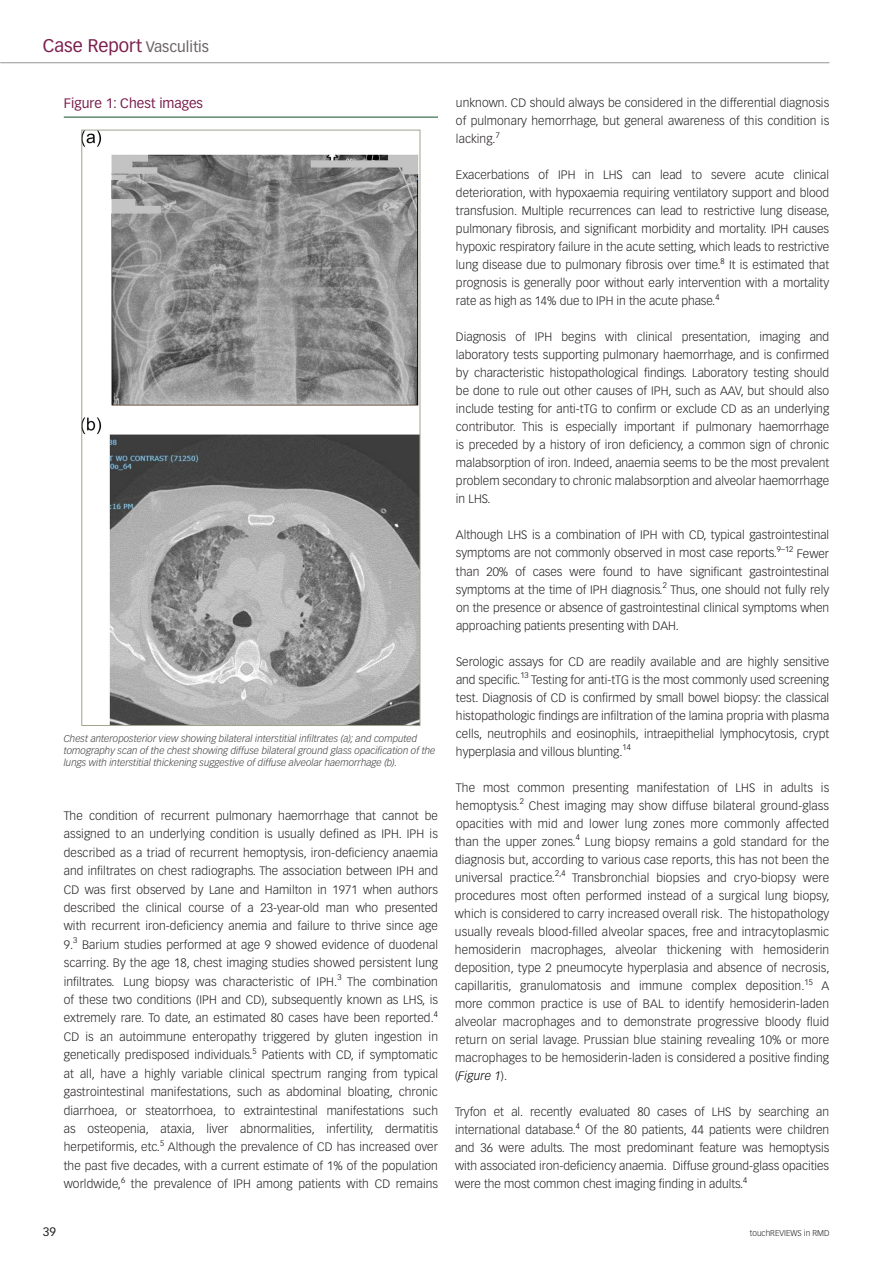
<style>
.page{position:relative;width:893px;height:1263px;background:#fff}
.page>*{position:absolute;margin:0;border:0;box-sizing:border-box;transform-origin:0 0}
.t1{font:18px "Vectora LT Std";color:#7b1f4f}
.t2{font:13.5px "Vectora LT Std";color:#7b1f4f}
.t3{font:300 12px/18px "Vectora LT Std";letter-spacing:.005em;color:#231f20;text-align:justify}
.t4{font:12px "Vectora LT Std";color:#231f20}
.t5{font:italic 300 9.75px/12px "Vectora LT Std";color:#3e3e3f}
.t6{font:300 8.25px "Vectora LT Std";color:#231f20}
.t7{font:300 7.95px "Vectora LT Std";color:#000}
.s1{font-size:15px;color:#686166}
.s2{font-style:italic;color:#000}
</style>
<div class="page">
<hr style="left:0;top:62px;width:829px;height:1px;background:#939598">
<hr style="left:64px;top:117px;width:374px;height:1px;background:#10502a">
<img style="left:84px;top:132px;width:334px;height:592px">
<h1 class="t1" style="left:43px;top:35px;width:168px">Case Report <span class="s1">Vasculitis</span></h1>
<p class="t2" style="left:64px;top:96px;width:141px">Figure 1: Chest images</p>
<p class="t5" style="left:64px;top:733px;width:373px">Chest anteroposterior view showing bilateral interstitial infiltrates (a); and computed tomography scan of the chest showing diffuse bilateral ground glass opacification of the lungs with interstitial thickening suggestive of diffuse alveolar haemorrhage (b).</p>
<p class="t3" style="left:64px;top:807px;width:376px;line-height:18.5px">The condition of recurrent pulmonary haemorrhage that cannot be assigned to an underlying condition is usually defined as IPH. IPH is described as a triad of recurrent hemoptysis, iron-deficiency anaemia and infiltrates on chest radiographs. The association between IPH and CD was first observed by Lane and Hamilton in 1971 when authors described the clinical course of a 23-year-old man who presented with recurrent iron-deficiency anemia and failure to thrive since age 9.</p>
<p class="t7" style="left:73px;top:936px;width:6px">3</p>
<p class="t3" style="left:64px;top:935px;width:376px;line-height:18.5px;text-indent:18px">Barium studies performed at age 9 showed evidence of duodenal scarring. By the age 18, chest imaging studies showed persistent lung infiltrates. Lung biopsy was characteristic of IPH.</p>
<p class="t7" style="left:337px;top:973px;width:6px">3</p>
<p class="t3" style="left:64px;top:972px;width:376px;line-height:18.5px;text-indent:283px">The combination of these two conditions (IPH and CD), subsequently known as LHS, is extremely rare. To date, an estimated 80 cases have been reported.</p>
<p class="t7" style="left:434px;top:1010px;width:6px">4</p>
<p class="t3" style="left:64px;top:1027px;width:376px;line-height:18.5px">CD is an autoimmune enteropathy triggered by gluten ingestion in genetically predisposed individuals.</p>
<p class="t7" style="left:253px;top:1046px;width:6px">5</p>
<p class="t3" style="left:64px;top:1046px;width:376px;line-height:18.5px;text-indent:198px">Patients with CD, if symptomatic at all, have a highly variable clinical spectrum ranging from typical gastrointestinal manifestations, such as abdominal bloating, chronic diarrhoea, or steatorrhoea, to extraintestinal manifestations such as osteopenia, ataxia, liver abnormalities, infertility, dermatitis herpetiformis, etc.<sup>5</sup> Although the prevalence of CD has increased over the past five decades, with a current estimate of 1% of the population worldwide,</p>
<p class="t7" style="left:121px;top:1175px;width:6px">6</p>
<p class="t3" style="left:131px;top:1175px;width:309px">the prevalence of IPH among patients with CD remains</p>
<p class="t4" style="left:43px;top:1225px;width:15px">39</p>
<p class="t3" style="left:456px;top:94px;width:375px">unknown. CD should always be considered in the differential diagnosis of pulmonary hemorrhage, but general awareness of this condition is lacking.<sup>7</sup></p>
<p class="t3" style="left:456px;top:166px;width:375px">Exacerbations of IPH in LHS can lead to severe acute clinical deterioration, with hypoxaemia requiring ventilatory support and blood transfusion. Multiple recurrences can lead to restrictive lung disease, pulmonary fibrosis, and significant morbidity and mortality. IPH causes hypoxic respiratory failure in the acute setting, which leads to restrictive lung disease due to pulmonary fibrosis over time.<sup>8</sup> It is estimated that prognosis is generally poor without early intervention with a mortality rate as high as 14% due to IPH in the acute phase.<sup>4</sup></p>
<p class="t3" style="left:456px;top:328px;width:375px">Diagnosis of IPH begins with clinical presentation, imaging and laboratory tests supporting pulmonary haemorrhage, and is confirmed by characteristic histopathological findings. Laboratory testing should be done to rule out other causes of IPH, such as AAV, but should also include testing for anti-tTG to confirm or exclude CD as an underlying contributor. This is especially important if pulmonary haemorrhage is preceded by a history of iron deficiency, a common sign of chronic malabsorption of iron. Indeed, anaemia seems to be the most prevalent problem secondary to chronic malabsorption and alveolar haemorrhage in LHS.</p>
<p class="t3" style="left:456px;top:526px;width:375px">Although LHS is a combination of IPH with CD, typical gastrointestinal symptoms are not commonly observed in most case reports.<sup>9–12</sup> Fewer than 20% of cases were found to have significant gastrointestinal symptoms at the time of IPH diagnosis.<sup>2</sup> Thus, one should not fully rely on the presence or absence of gastrointestinal clinical symptoms when approaching patients presenting with DAH.</p>
<p class="t3" style="left:456px;top:652px;width:375px">Serologic assays for CD are readily available and are highly sensitive and specific.<sup>13</sup> Testing for anti-tTG is the most commonly used screening test. Diagnosis of CD is confirmed by small bowel biopsy: the classical histopathologic findings are infiltration of the lamina propria with plasma cells, neutrophils and eosinophils, intraepithelial lymphocytosis, crypt hyperplasia and villous blunting.<sup>14</sup></p>
<p class="t3" style="left:455px;top:779px;width:376px">The most common presenting manifestation of LHS in adults is hemoptysis.<sup>2</sup> Chest imaging may show diffuse bilateral ground-glass opacities with mid and lower lung zones more commonly affected than the upper zones.<sup>4</sup> Lung biopsy remains a gold standard for the diagnosis but, according to various case reports, this has not been the universal practice.<sup>2,4</sup></p>
<p class="t3" style="left:455px;top:869px;width:376px;text-indent:117px">Transbronchial biopsies and cryo-biopsy were procedures most often performed instead of a surgical lung biopsy, which is considered to carry increased overall risk. The histopathology usually reveals blood-filled alveolar spaces, free and intracytoplasmic hemosiderin macrophages, alveolar thickening with hemosiderin deposition, type 2 pneumocyte hyperplasia and absence of necrosis, capillaritis, granulomatosis and immune complex deposition.<sup>15</sup></p>
<p class="t3" style="left:455px;top:977px;width:376px;text-indent:366px">A more common practice is use of BAL to identify hemosiderin-laden alveolar macrophages and to demonstrate progressive bloody fluid return on serial lavage. Prussian blue staining revealing 10% or more macrophages to be hemosiderin-laden is considered a positive finding (<span class="s2">Figure 1</span>).</p>
<p class="t3" style="left:455px;top:1103px;width:376px">Tryfon et al. recently evaluated 80 cases of LHS by searching an international database.<sup>4</sup> Of the 80 patients, 44 patients were children and 36 were adults. The most predominant feature was hemoptysis with associated iron-deficiency anaemia. Diffuse ground-glass opacities were the most common chest imaging finding in adults.<sup>4</sup></p>
<p class="t6" style="left:750px;top:1228px;width:81px">touchREVIEWS in RMD</p>
</div>
